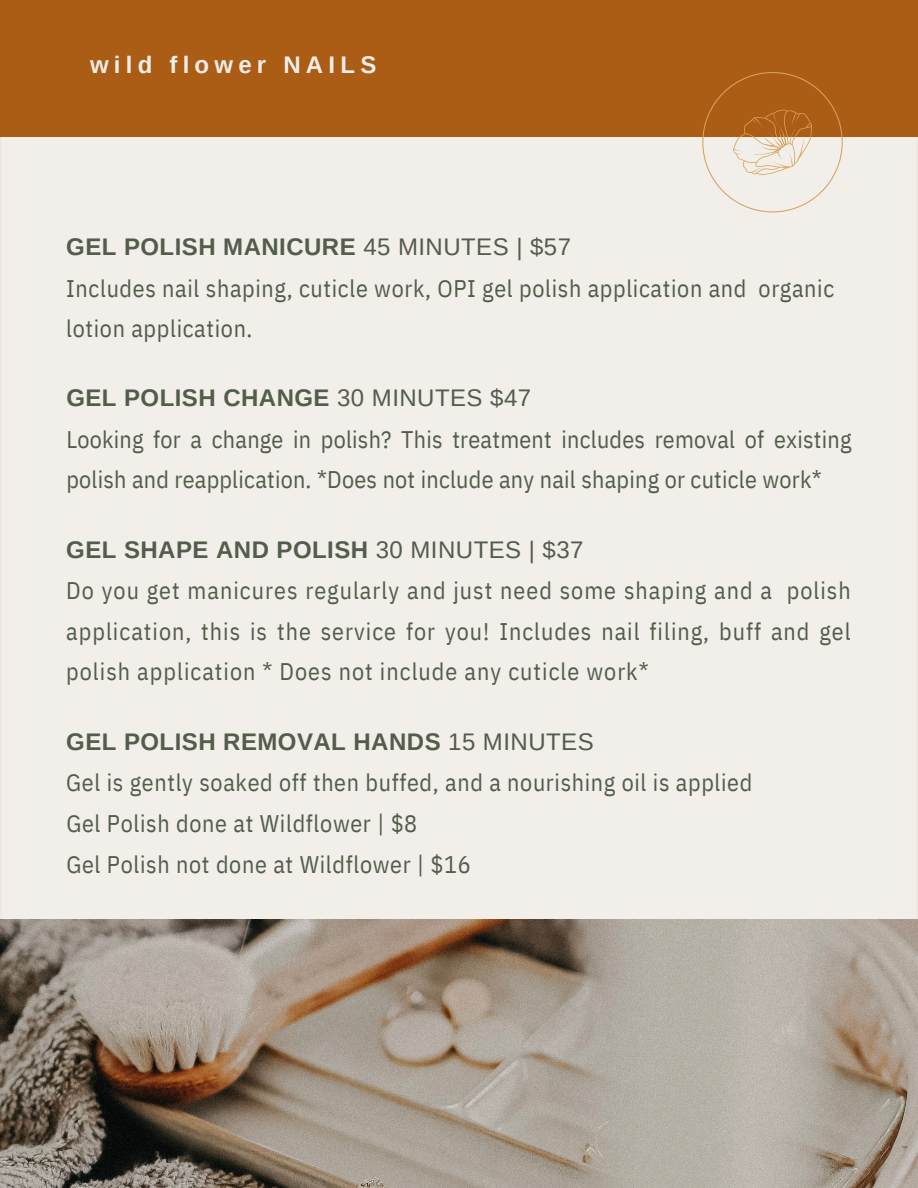
<style>
.page{position:relative;width:918px;height:1188px;background:#fff}
.page>*{position:absolute;margin:0;border:0;box-sizing:border-box;transform-origin:0 0}
.t1{font:24px/40.5px "IBM Plex Sans Cond";letter-spacing:.025em;color:#525d4a}
.t2{font:700 24px "Arimo";letter-spacing:.02em;color:#525d4a}
.t3{font:700 24px "Arimo";letter-spacing:.22em;color:#f1edea}
.s1{font-weight:400}
</style>
<div class="page">
<div style="left:1px;top:1px;width:917px;height:1187px;background:#f2eeea"></div>
<div style="left:0;top:0;width:918px;height:137px;background:#ac5d15"></div>
<svg style="left:702px;top:72px;width:141px;height:140px"></svg>
<img style="left:0;top:920px;width:918px;height:268px">
<h1 class="t3" style="left:90px;top:51px;width:288px">wild flower NAILS</h1>
<p class="t2" style="left:66px;top:233px;width:506px">GEL POLISH MANICURE <span class="s1">45 MINUTES | $57</span></p>
<p class="t1" style="left:66px;top:267px;width:770px">Includes nail shaping, cuticle work, OPI gel polish application and organic</p>
<p class="t1" style="left:66px;top:308px;width:188px">lotion application.</p>
<p class="t2" style="left:66px;top:385px;width:466px">GEL POLISH CHANGE <span class="s1">30 MINUTES $47</span></p>
<p class="t1" style="left:66px;top:419px;width:787px">Looking for a change in polish? This treatment includes removal of existing polish and reapplication. *Does not include any nail shaping or cuticle work*</p>
<p class="t2" style="left:66px;top:536px;width:519px">GEL SHAPE AND POLISH <span class="s1">30 MINUTES | $37</span></p>
<p class="t1" style="left:66px;top:570px;width:786px;text-align:justify">Do you get manicures regularly and just need some shaping and a polish application, this is the service for you! Includes nail filing, buff and gel polish application * Does not include any cuticle work*</p>
<p class="t2" style="left:66px;top:728px;width:529px">GEL POLISH REMOVAL HANDS <span class="s1">15 MINUTES</span></p>
<p class="t1" style="left:66px;top:762px;width:688px">Gel is gently soaked off then buffed, and a nourishing oil is applied</p>
<p class="t1" style="left:66px;top:803px;width:352px">Gel Polish done at Wildflower | $8</p>
<p class="t1" style="left:66px;top:844px;width:406px">Gel Polish not done at Wildflower | $16</p>
</div>
